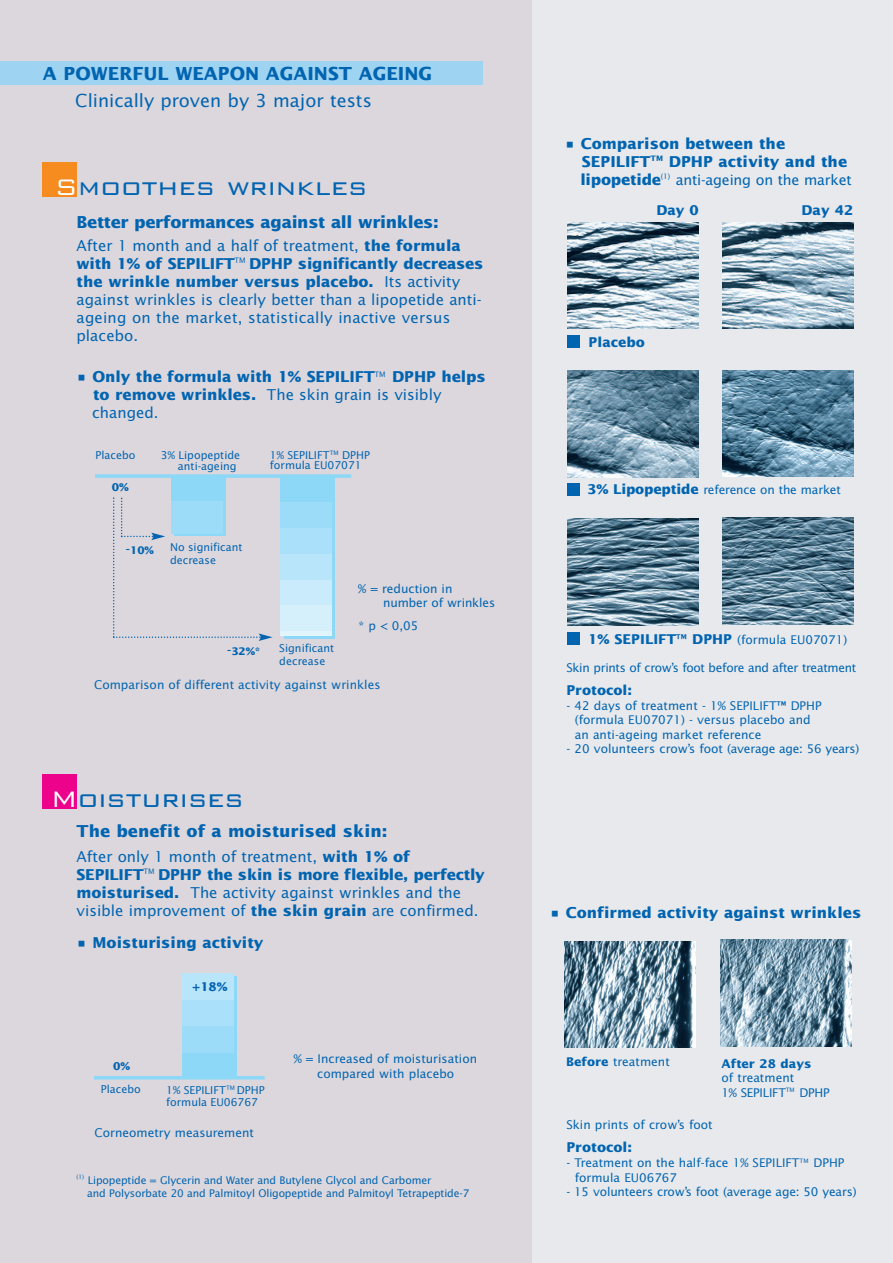
<style>
.page{position:relative;width:893px;height:1263px;background:#fff}
.page>*{position:absolute;margin:0;border:0;box-sizing:border-box;transform-origin:0 0}
.t1{font:300 30px "Bank Gothic";color:#0164b1}
.t2{font:18px "Lucida Sans";color:#0164b1}
.t3{font:700 18px "Lucida Sans";color:#0164b1}
.t4{font:700 16.5px "Lucida Sans";letter-spacing:-.02em;color:#0164b1}
.t5{font:700 16.5px "Lucida Sans";color:#0164b1}
.t6{font:15px/18px "Lucida Sans";color:#0164b1}
.t7{font:700 15px/18px "Lucida Sans";color:#0164b1}
.t8{font:14.25px "Lucida Sans";letter-spacing:-.015em;color:#0164b1}
.t9{font:700 13.5px "Lucida Sans";color:#0164b1}
.t10{font:12px/14.4px "Lucida Sans";color:#0164b1}
.t11{font:12px "Lucida Sans";letter-spacing:-.025em;color:#0164b1}
.t12{font:12px/14.4px "Lucida Sans";letter-spacing:-.02em;color:#0164b1}
.t13{font:700 12px "Lucida Sans";color:#0164b1}
.t14{font:700 12px "Lucida Sans";color:#0163b1}
.t15{font:10.8px/10.8px "Lucida Sans";color:#0163b1}
.t16{font:700 10.8px "Lucida Sans";color:#0163b1}
.t17{font:10.5px/13.2px "Lucida Sans";letter-spacing:-.015em;color:#0164b1}
.t18{font:700 10.5px "Lucida Sans";color:#0164b1}
.s1{color:#fff}
.s2{font-weight:700}
.s3{font-weight:400}
.s4{font-weight:400;font-size:15px}
.s5{font-weight:700;font-size:15px}
.s6{font-weight:700;font-size:13.5px}
.s7{font-size:13.5px}
</style>
<div class="page">
<div style="left:507px;top:0;width:386px;height:1263px;background:#e7e9ec"></div>
<div style="left:0;top:0;width:531px;height:1263px;background:#dcd7dc"></div>
<div style="left:0;top:62px;width:482px;height:23px;background:#9ed3f1"></div>
<div style="left:42px;top:774px;width:35px;height:34px;background:#ed028c"></div>
<div style="left:42px;top:162px;width:35px;height:34px;background:#f68b1f"></div>
<div style="left:171px;top:475px;width:52px;height:31px;background:#8dd7f7"></div>
<div style="left:284px;top:477px;width:50px;height:161px;background:#8dd7f7"></div>
<div style="left:280px;top:476px;width:52px;height:30px;background:#8dd7f7"></div>
<div style="left:280px;top:502px;width:52px;height:32px;background:#9cdcf8"></div>
<div style="left:280px;top:528px;width:52px;height:33px;background:#aae0f9"></div>
<div style="left:280px;top:554px;width:52px;height:31px;background:#b9e5fa"></div>
<div style="left:280px;top:580px;width:52px;height:31px;background:#caebfb"></div>
<div style="left:280px;top:605px;width:52px;height:27px;background:#d6f0fb"></div>
<svg style="left:95px;top:474px;width:256px;height:4px"></svg>
<div style="left:280px;top:631px;width:52px;height:5px;background:#e2f4fc"></div>
<img style="left:568px;top:222px;width:131px;height:107px">
<img style="left:722px;top:222px;width:131px;height:107px">
<img style="left:567px;top:371px;width:131px;height:106px">
<img style="left:722px;top:370px;width:131px;height:107px">
<img style="left:567px;top:519px;width:131px;height:107px">
<img style="left:722px;top:518px;width:131px;height:106px">
<div style="left:567px;top:335px;width:13px;height:13px;background:#0164b1"></div>
<div style="left:567px;top:483px;width:13px;height:13px;background:#0164b1"></div>
<div style="left:567px;top:632px;width:13px;height:13px;background:#0164b1"></div>
<img style="left:565px;top:941px;width:131px;height:107px">
<img style="left:720px;top:940px;width:131px;height:106px">
<div style="left:187px;top:976px;width:50px;height:102px;background:#8dd7f7"></div>
<div style="left:182px;top:1048px;width:52px;height:30px;background:#8dd7f7"></div>
<div style="left:182px;top:1020px;width:52px;height:32px;background:#9cdcf8"></div>
<div style="left:182px;top:993px;width:52px;height:33px;background:#aae0f9"></div>
<div style="left:182px;top:973px;width:52px;height:27px;background:#b9e5fa"></div>
<hr style="left:95px;top:1076px;width:170px;height:3px;background:#8dd7f7">
<svg style="left:113px;top:497px;width:160px;height:144px"></svg>
<h2 class="t3" style="left:43px;top:66px;width:391px">A POWERFUL WEAPON AGAINST AGEING</h2>
<h2 class="t2" style="left:75px;top:93px;width:298px">Clinically proven by 3 major tests</h2>
<h1 class="t1" style="left:55px;top:171px;width:314px"><span class="s1">s</span>moothes wrinkles</h1>
<h3 class="t4" style="left:77px;top:215px;width:364px">Better performances against all wrinkles:</h3>
<p class="t6" style="left:77px;top:237px;width:409px">After 1 month and a half of treatment, <span class="s2">the formula with 1% of SEPILIFT</span><sup>TM</sup> <span class="s2">DPHP significantly decreases the wrinkle number versus placebo.</span> Its activity against wrinkles is clearly better than a lipopetide anti&shy;ageing on the market, statistically inactive versus placebo.</p>
<p class="t7" style="left:92px;top:369px;width:395px;text-indent:-16px">• Only the formula with 1% SEPILIFT<sup>TM</sup> DPHP helps to remove wrinkles. <span class="s3">The skin grain is visibly changed.</span></p>
<p class="t15" style="left:96px;top:450px;width:42px">Placebo</p>
<p class="t15" style="left:270px;top:450px;width:102px">1% SEPILIFT<sup>TM</sup> DPHP formula EU07071</p>
<p class="t15" style="left:178px;top:450px;width:64px;text-indent:-17px">3% Lipopeptide anti-ageing</p>
<p class="t16" style="left:112px;top:483px;width:19px">0%</p>
<p class="t18" style="left:125px;top:546px;width:30px"><span class="s4">-</span>10%</p>
<p class="t15" style="left:170px;top:541px;width:74px;line-height:12.9px">No significant decrease</p>
<p class="t10" style="left:383px;top:582px;width:113px;text-indent:-25px">% = reduction in number of wrinkles</p>
<p class="t10" style="left:358px;top:620px;width:62px">* p &lt; 0,05</p>
<p class="t15" style="left:279px;top:642px;width:56px;line-height:12.9px">Significant decrease</p>
<p class="t10" style="left:94px;top:678px;width:288px">Comparison of different activity against wrinkles</p>
<p class="t18" style="left:227px;top:647px;width:35px"><span class="s4">-</span>32%*</p>
<h1 class="t1" style="left:51px;top:783px;width:195px"><span class="s1">M</span>oisturises</h1>
<h3 class="t5" style="left:77px;top:824px;width:312px">The benefit of a moisturised skin:</h3>
<p class="t6" style="left:77px;top:848px;width:410px">After only 1 month of treatment, <span class="s2">with 1% of SEPILIFT</span><sup>TM</sup> <span class="s2">DPHP the skin is more flexible, perfectly moisturised.</span> The activity against wrinkles and the visible improvement of <span class="s2">the skin grain</span> are confirmed.</p>
<p class="t7" style="left:77px;top:935px;width:189px">• Moisturising activity</p>
<p class="t16" style="left:113px;top:1062px;width:19px">0%</p>
<p class="t14" style="left:192px;top:982px;width:37px">+18%</p>
<p class="t15" style="left:101px;top:1084px;width:42px">Placebo</p>
<p class="t15" style="left:166px;top:1084px;width:100px;line-height:12px">1% SEPILIFT<sup>TM</sup> DPHP formula EU06767</p>
<p class="t10" style="left:95px;top:1126px;width:161px">Corneometry measurement</p>
<p class="t10" style="left:294px;top:1053px;width:185px;text-align:center">% = Increased of moisturisation compared with placebo</p>
<p class="t17" style="left:87px;top:1174px;width:384px;text-indent:-11px"><sup>(1)</sup> Lipopeptide = Glycerin and Water and Butylene Glycol and Carbomer<br>and Polysorbate 20 and Palmitoyl Oligopeptide and Palmitoyl Tetrapeptide-7</p>
<p class="t7" style="left:582px;top:136px;width:267px;text-indent:-17px">• Comparison between the<br>SEPILIFT<sup>TM</sup> DPHP activity and the</p>
<p class="t8" style="left:580px;top:174px;width:273px"><span class="s5">lipopetide</span><sup>(1)</sup> anti-ageing on the market</p>
<p class="t9" style="left:656px;top:205px;width:44px">Day 0</p>
<p class="t9" style="left:801px;top:204px;width:53px">Day 42</p>
<p class="t9" style="left:589px;top:336px;width:58px">Placebo</p>
<p class="t10" style="left:587px;top:483px;width:255px"><span class="s6">3% Lipopeptide</span> reference on the market</p>
<p class="t10" style="left:588px;top:634px;width:261px"><span class="s6">1% SEPILIFT</span><span class="s7">™</span> <span class="s6">DPHP</span> (formula EU07071)</p>
<p class="t11" style="left:566px;top:662px;width:291px">Skin prints of crow’s foot before and after treatment</p>
<p class="t9" style="left:566px;top:684px;width:67px">Protocol:</p>
<p class="t10" style="left:575px;top:699px;width:248px;text-indent:-8px">- 42 days of treatment - 1% SEPILIFT™ DPHP (formula EU07071) - versus placebo and an anti-ageing market reference</p>
<p class="t10" style="left:566px;top:742px;width:294px">- 20 volunteers crow’s foot (average age: 56 years)</p>
<p class="t7" style="left:550px;top:904px;width:313px">• Confirmed activity against wrinkles</p>
<p class="t10" style="left:566px;top:1055px;width:105px"><span class="s2">Before</span> treatment</p>
<p class="t13" style="left:722px;top:1059px;width:91px">After 28 days</p>
<p class="t12" style="left:722px;top:1072px;width:110px">of treatment<br>1% SEPILIFT<sup>TM</sup> DPHP</p>
<p class="t10" style="left:566px;top:1118px;width:148px">Skin prints of crow’s foot</p>
<p class="t9" style="left:566px;top:1142px;width:67px">Protocol:</p>
<p class="t10" style="left:575px;top:1156px;width:271px;text-indent:-8px">- Treatment on the half-face 1% SEPILIFT<sup>TM</sup> DPHP formula EU06767</p>
<p class="t10" style="left:566px;top:1185px;width:292px">- 15 volunteers crow’s foot (average age: 50 years)</p>
</div>
